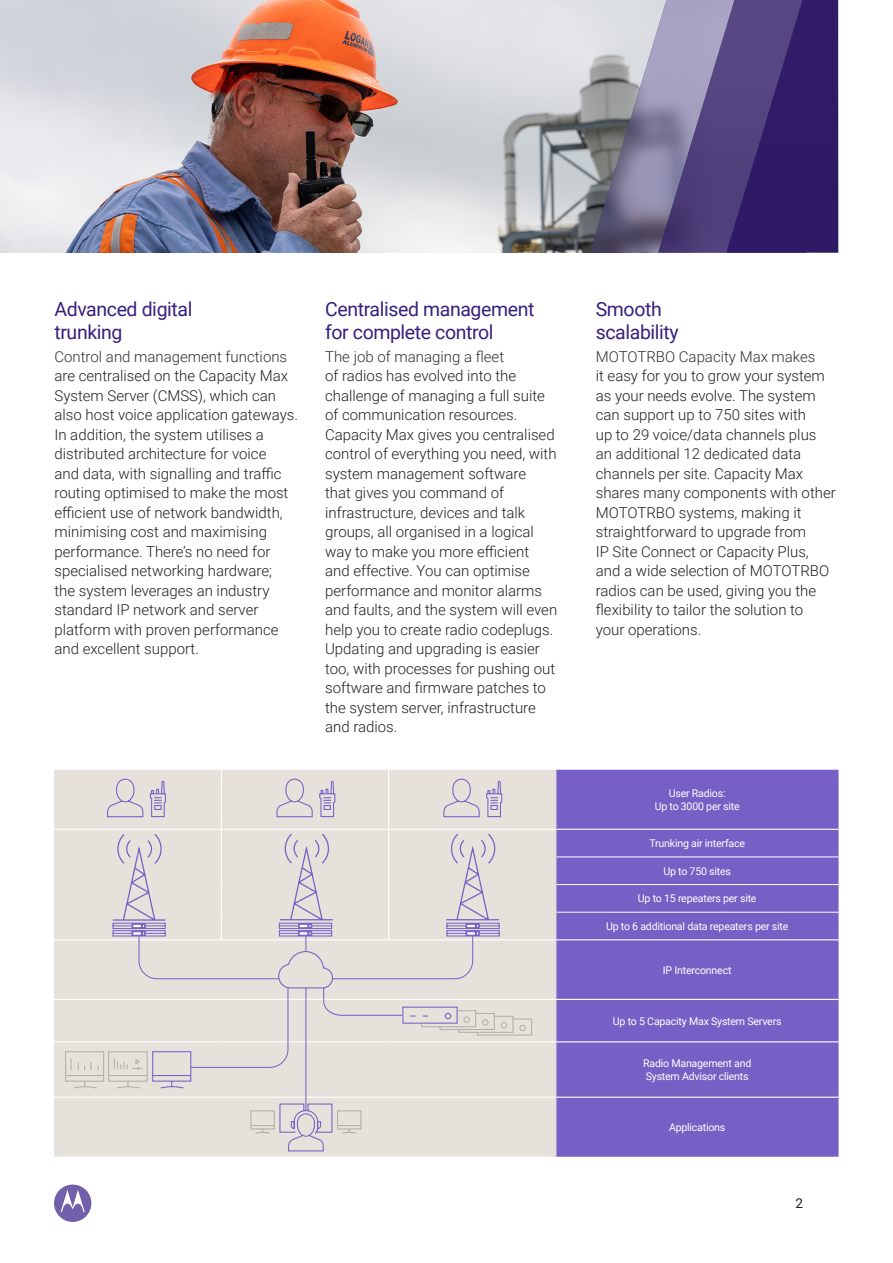
<style>
.page{position:relative;width:893px;height:1263px;background:#fff}
.page>*{position:absolute;margin:0;border:0;box-sizing:border-box;transform-origin:0 0}
.H3_-_Content_Header{font:19.5px/22.5px "Roboto";letter-spacing:-.02em;color:#37207c}
.Body_Copy{font:300 15px/19.5px "Roboto";color:#231f20}
.t1{font:13.5px "Roboto";color:#231f20}
.H3_-_Content_Header-2{font:10.65px/12.8px "Roboto";letter-spacing:-.02em;color:#fff;text-align:center}
.s1{color:#352f2a}
</style>
<div class="page">
<img style="left:0;top:0;width:590px;height:253px">
<img style="left:590px;top:0;width:68px;height:253px">
<svg style="left:658px;top:0;width:68px;height:253px;background:#7b729d"></svg>
<img style="left:726px;top:0;width:112px;height:253px">
<div style="left:54px;top:1184px;width:37px;height:38px;background:#7260aa;border-radius:50%"></div>
<svg style="left:61px;top:1190px;width:24px;height:22px"></svg>
<div style="left:54px;top:770px;width:501px;height:387px;background:#e7e1dc"></div>
<div style="left:556px;top:770px;width:282px;height:387px;background:#765fc5"></div>
<hr style="left:221px;top:770px;width:1px;height:59px;background:#fff">
<hr style="left:388px;top:770px;width:1px;height:59px;background:#fff">
<hr style="left:555px;top:770px;width:1px;height:59px;background:#e7e1dc">
<hr style="left:54px;top:829px;width:167px;height:1px;background:#fff">
<hr style="left:221px;top:829px;width:168px;height:1px;background:#fff">
<hr style="left:389px;top:829px;width:167px;height:1px;background:#fff">
<hr style="left:556px;top:829px;width:282px;height:1px;background:#fff">
<svg style="left:555px;top:830px;width:1px;height:109px"></svg>
<hr style="left:54px;top:939px;width:167px;height:1px;background:#fff">
<hr style="left:389px;top:939px;width:167px;height:1px;background:#fff">
<hr style="left:556px;top:939px;width:282px;height:1px;background:#fff">
<hr style="left:54px;top:999px;width:167px;height:1px;background:#fff">
<hr style="left:389px;top:999px;width:167px;height:1px;background:#fff">
<hr style="left:556px;top:999px;width:282px;height:1px;background:#fff">
<hr style="left:54px;top:1041px;width:167px;height:1px;background:#fff">
<hr style="left:389px;top:1041px;width:167px;height:1px;background:#fff">
<hr style="left:556px;top:1041px;width:282px;height:1px;background:#fff">
<hr style="left:54px;top:1096px;width:167px;height:2px;background:#fff">
<hr style="left:221px;top:1096px;width:168px;height:2px;background:#fff">
<hr style="left:389px;top:1096px;width:167px;height:2px;background:#fff">
<hr style="left:556px;top:1096px;width:282px;height:2px;background:#fff">
<hr style="left:555px;top:940px;width:1px;height:59px;background:#e7e1dc">
<hr style="left:555px;top:1000px;width:1px;height:41px;background:#e7e1dc">
<hr style="left:555px;top:1042px;width:1px;height:54px;background:#e7e1dc">
<hr style="left:555px;top:1098px;width:1px;height:59px;background:#e7e1dc">
<hr style="left:556px;top:857px;width:282px;height:1px;background:#fff">
<hr style="left:556px;top:884px;width:282px;height:1px;background:#fff">
<hr style="left:556px;top:912px;width:282px;height:1px;background:#fff">
<hr style="left:306px;top:933px;width:1px;height:177px;background:#765fc5">
<svg style="left:250px;top:1103px;width:112px;height:49px;background:#dcd4d7"></svg>
<svg style="left:107px;top:778px;width:59px;height:40px;background:#d7ced8"></svg>
<svg style="left:276px;top:778px;width:37px;height:40px"></svg>
<svg style="left:319px;top:780px;width:17px;height:38px"></svg>
<svg style="left:443px;top:778px;width:37px;height:40px"></svg>
<svg style="left:486px;top:780px;width:17px;height:38px"></svg>
<svg style="left:65px;top:830px;width:468px;height:259px;background:#e2dcdb"></svg>
<p class="H3_-_Content_Header" style="left:54px;top:297px;width:140px">Advanced digital trunking</p>
<p class="Body_Copy" style="left:54px;top:346px;width:245px"><span class="s1">Control and management functions </span>are centralised on the Capacity Max System Server (CMSS), which can also host voice application gateways.<br>In addition, the system utilises a distributed architecture for voice<br>and data, with signalling and traffic routing optimised to make the most efficient use of network bandwidth, minimising cost and maximising performance. There’s no need for specialised networking hardware;<br>the system leverages an industry standard IP network and server platform with proven performance and excellent support.</p>
<p class="H3_-_Content_Header" style="left:325px;top:297px;width:211px">Centralised management for complete control</p>
<p class="Body_Copy" style="left:325px;top:346px;width:234px"><span class="s1">The job of managing a fleet<br></span>of radios has evolved into the challenge of managing a full suite of communication resources.<br>Capacity Max gives you centralised control of everything you need, with system management software<br>that gives you command of infrastructure, devices and talk groups, all organised in a logical way to make you more efficient and effective. You can optimise performance and monitor alarms and faults, and the system will even help you to create radio codeplugs.<br>Updating and upgrading is easier too, with processes for pushing out software and firmware patches to the system server, infrastructure and radios.</p>
<p class="H3_-_Content_Header" style="left:596px;top:297px;width:85px">Smooth scalability</p>
<p class="Body_Copy" style="left:596px;top:346px;width:242px"><span class="s1">MOTOTRBO Capacity Max makes<br></span>it easy for you to grow your system as your needs evolve. The system can support up to 750 sites with<br>up to 29 voice/data channels plus an additional 12 dedicated data channels per site. Capacity Max shares many components with other<br>MOTOTRBO systems, making it straightforward to upgrade from<br>IP Site Connect or Capacity Plus, and a wide selection of MOTOTRBO radios can be used, giving you the flexibility to tailor the solution to<br>your operations.</p>
<p class="H3_-_Content_Header-2" style="left:655px;top:786px;width:87px">User Radios:<br>Up to 3000 per site</p>
<p class="H3_-_Content_Header-2" style="left:649px;top:836px;width:97px">Trunking air interface</p>
<p class="H3_-_Content_Header-2" style="left:663px;top:864px;width:69px">Up to 750 sites</p>
<p class="H3_-_Content_Header-2" style="left:638px;top:892px;width:120px">Up to 15 repeaters per site</p>
<p class="H3_-_Content_Header-2" style="left:606px;top:919px;width:184px">Up to 6 additional data repeaters per site</p>
<p class="H3_-_Content_Header-2" style="left:663px;top:963px;width:70px">IP Interconnect</p>
<p class="H3_-_Content_Header-2" style="left:613px;top:1014px;width:170px">Up to 5 Capacity Max System Servers</p>
<p class="H3_-_Content_Header-2" style="left:643px;top:1056px;width:110px;text-align:left">Radio Management and<br>System Advisor clients</p>
<p class="H3_-_Content_Header-2" style="left:669px;top:1120px;width:58px">Applications</p>
<p class="t1" style="left:795px;top:1194px;width:9px">2</p>
</div>
